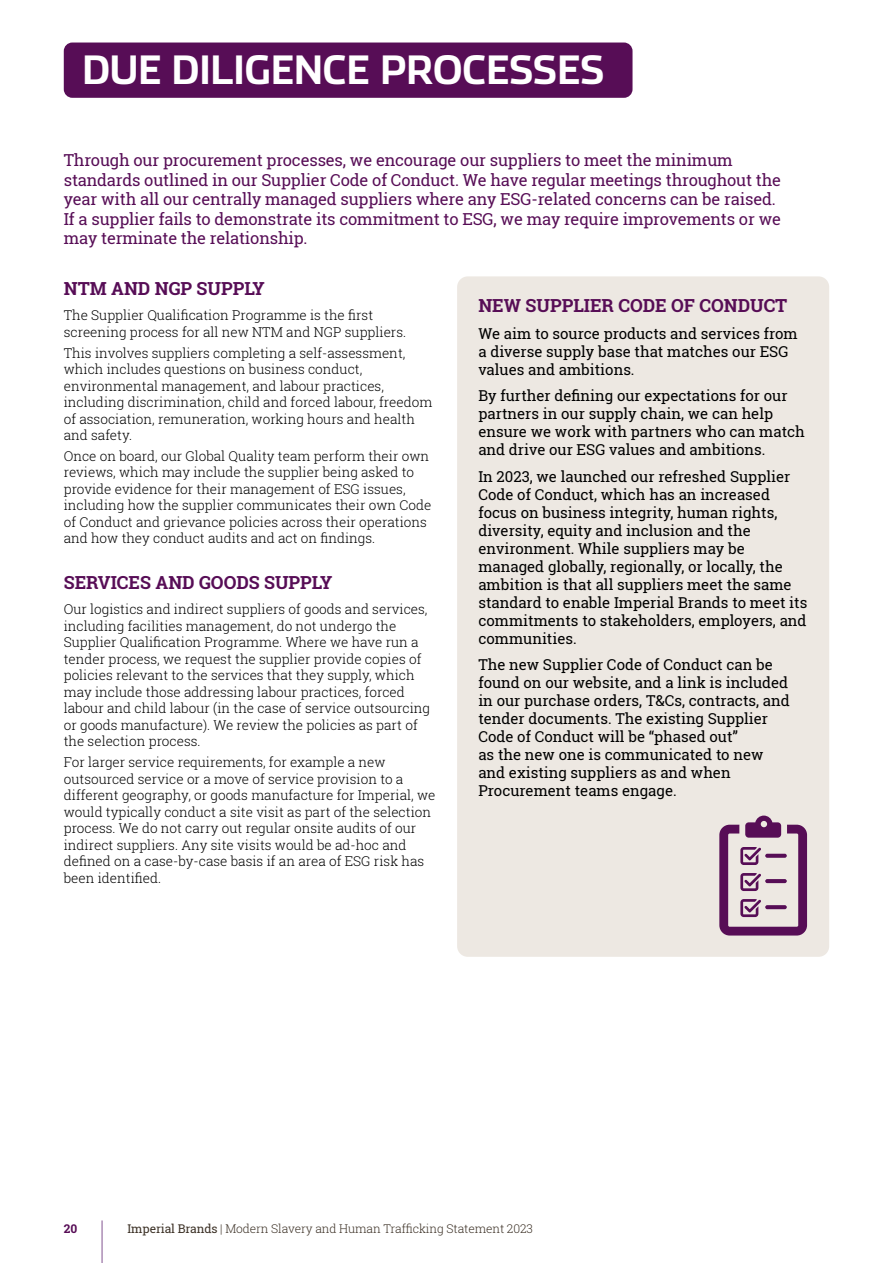
<style>
.page{position:relative;width:893px;height:1263px;background:#fff}
.page>*{position:absolute;margin:0;border:0;box-sizing:border-box;transform-origin:0 0}
.t1{font:700 39px "Stainless";color:#fff}
.t2{font:700 18px "Roboto Slab";color:#570d56}
.t3{font:16.5px/19.5px "Roboto Slab";letter-spacing:-.01em;color:#570d56}
.t4{font:15px/18px "Roboto Slab";color:#000}
.t5{font:300 13.5px/16.5px "Roboto Slab";color:#000}
.t6{font:300 12px "Roboto Slab";letter-spacing:-.01em;color:#3c3126}
.t7{font:700 12px "Roboto Slab";color:#570d56}
.s1{font-weight:400}
</style>
<div class="page">
<div style="left:64px;top:43px;width:568px;height:55px;background:#570d56;border-radius:9px"></div>
<div style="left:457px;top:276px;width:372px;height:681px;background:#ede8e2;border-radius:11px"></div>
<svg style="left:719px;top:815px;width:88px;height:120px"></svg>
<svg style="left:765px;top:905px;width:22px;height:4px"></svg>
<svg style="left:765px;top:879px;width:22px;height:4px"></svg>
<svg style="left:765px;top:854px;width:22px;height:4px"></svg>
<hr style="left:102px;top:1220px;width:1px;height:43px;background:#835391">
<h1 class="t1" style="left:82px;top:47px;width:523px">DUE DILIGENCE PROCESSES</h1>
<p class="t3" style="left:64px;top:150px;width:719px">Through our procurement processes, we encourage our suppliers to meet the minimum standards outlined in our Supplier Code of Conduct. We have regular meetings throughout the year with all our centrally managed suppliers where any ESG-related concerns can be raised.<br>If a supplier fails to demonstrate its commitment to ESG, we may require improvements or we may terminate the relationship.</p>
<h2 class="t2" style="left:64px;top:276px;width:203px">NTM AND NGP SUPPLY</h2>
<p class="t5" style="left:64px;top:307px;width:344px">The Supplier Qualification Programme is the first screening process for all new NTM and NGP suppliers.</p>
<p class="t5" style="left:64px;top:344px;width:370px">This involves suppliers completing a self-assessment, which includes questions on business conduct, environmental management, and labour practices, including discrimination, child and forced labour, freedom of association, remuneration, working hours and health and safety.</p>
<p class="t5" style="left:64px;top:447px;width:369px">Once on board, our Global Quality team perform their own reviews, which may include the supplier being asked to provide evidence for their management of ESG issues, including how the supplier communicates their own Code of Conduct and grievance policies across their operations and how they conduct audits and act on findings.</p>
<h2 class="t2" style="left:64px;top:570px;width:270px">SERVICES AND GOODS SUPPLY</h2>
<p class="t5" style="left:64px;top:601px;width:368px">Our logistics and indirect suppliers of goods and services, including facilities management, do not undergo the Supplier Qualification Programme. Where we have run a tender process, we request the supplier provide copies of policies relevant to the services that they supply, which may include those addressing labour practices, forced labour and child labour (in the case of service outsourcing or goods manufacture). We review the policies as part of the selection process.</p>
<p class="t5" style="left:64px;top:753px;width:373px">For larger service requirements, for example a new outsourced service or a move of service provision to a different geography, or goods manufacture for Imperial, we would typically conduct a site visit as part of the selection process. We do not carry out regular onsite audits of our indirect suppliers. Any site visits would be ad-hoc and defined on a case-by-case basis if an area of ESG risk has been identified.</p>
<h2 class="t2" style="left:478px;top:293px;width:310px">NEW SUPPLIER CODE OF CONDUCT</h2>
<p class="t4" style="left:478px;top:324px;width:321px">We aim to source products and services from a diverse supply base that matches our ESG values and ambitions.</p>
<p class="t4" style="left:478px;top:386px;width:328px">By further defining our expectations for our partners in our supply chain, we can help ensure we work with partners who can match and drive our ESG values and ambitions.</p>
<p class="t4" style="left:478px;top:467px;width:330px">In 2023, we launched our refreshed Supplier Code of Conduct, which has an increased focus on business integrity, human rights, diversity, equity and inclusion and the environment. While suppliers may be managed globally, regionally, or locally, the ambition is that all suppliers meet the same standard to enable Imperial Brands to meet its commitments to stakeholders, employers, and communities.</p>
<p class="t4" style="left:478px;top:655px;width:313px">The new Supplier Code of Conduct can be found on our website, and a link is included in our purchase orders, T&amp;Cs, contracts, and tender documents. The existing Supplier Code of Conduct will be “phased out”<br>as the new one is communicated to new and existing suppliers as and when Procurement teams engage.</p>
<p class="t7" style="left:64px;top:1220px;width:15px">20</p>
<p class="t6" style="left:128px;top:1220px;width:407px"><span class="s1">Imperial Brands</span> | Modern Slavery and Human Trafficking Statement 2023</p>
</div>
